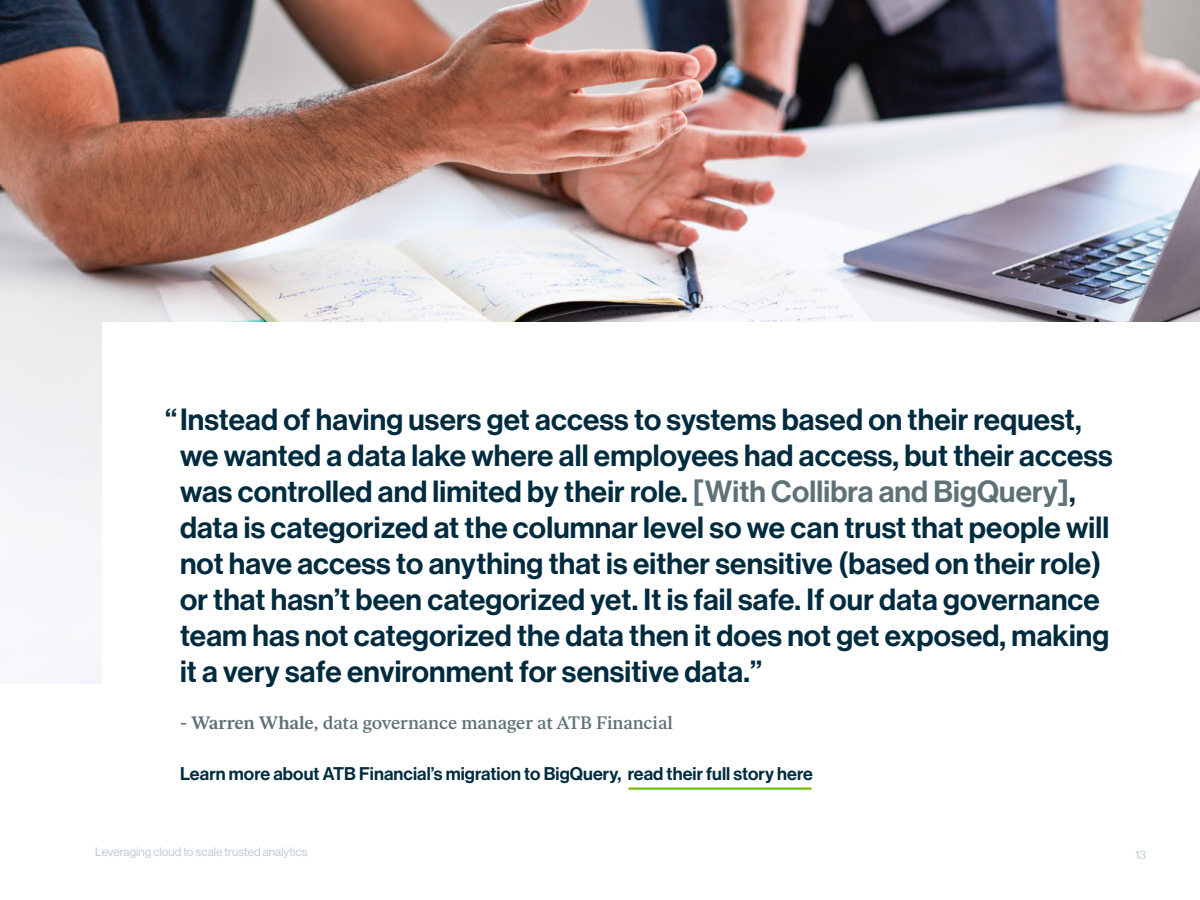
<style>
.page{position:relative;width:1200px;height:900px;background:#fff}
.page>*{position:absolute;margin:0;border:0;box-sizing:border-box;transform-origin:0 0}
.t1{font:500 30px/36px "Haas Grot Disp 65";letter-spacing:.005em;color:#002b3f}
.t2{font:500 18px "Haas Grot Disp 65";letter-spacing:.005em;color:#002b3f}
.t3{font:500 18px "Ivar Text";letter-spacing:-.005em;color:#5e7177}
.t4{font:12px "Haas Grot Disp 55 Roman";color:#bdccd4}
.s1{color:#5e7177}
.s2{font-weight:600}
</style>
<div class="page">
<img style="left:0;top:0;width:1200px;height:684px">
<div style="left:102px;top:322px;width:1098px;height:362px;background:#fff"></div>
<hr style="left:628px;top:788px;width:184px;height:2px;background:#72bf00">
<p class="t1" style="left:180px;top:402px;width:934px;text-indent:-15px">“Instead of having users get access to systems based on their request, we wanted a data lake where all employees had access, but their access was controlled and limited by their role. <span class="s1">[With Collibra and BigQuery]</span>, data is categorized at the columnar level so we can trust that people will not have access to anything that is either sensitive (based on their role) or that hasn’t been categorized yet. It is fail safe. If our data governance team has not categorized the data then it does not get exposed, making it a very safe environment for sensitive data.”</p>
<p class="t3" style="left:180px;top:712px;width:494px">- <span class="s2">Warren Whale</span>, data governance manager at ATB Financial</p>
<p class="t2" style="left:180px;top:763px;width:635px">Learn more about ATB Financial’s migration to BigQuery, read their full story here</p>
<p class="t4" style="left:95px;top:845px;width:214px">Leveraging cloud to scale trusted analytics</p>
<p class="t4" style="left:1135px;top:848px;width:12px">13</p>
</div>
